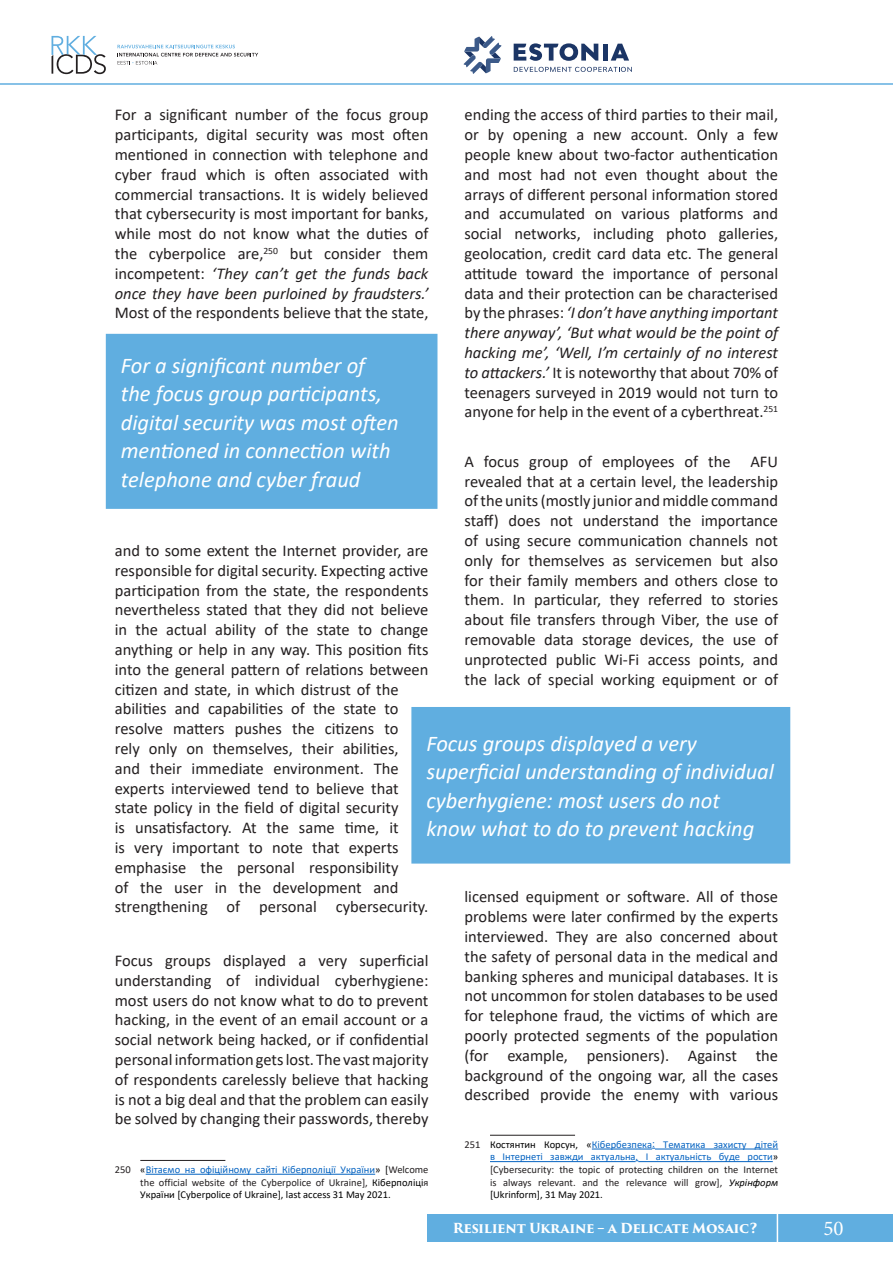
<style>
.page{position:relative;width:893px;height:1263px;background:#fff}
.page>*{position:absolute;margin:0;border:0;box-sizing:border-box;transform-origin:0 0}
.bbox{font:italic 22.5px/28.5px "Calibri";color:#fff}
.t1{font:21px "Minion Pro";color:#fff}
.t2{font:16.5px/19.8px "Calibri";color:#231f20;text-align:justify}
.t3{font:700 13.5px "Trajan Pro 3";letter-spacing:-.03em;color:#fff}
.FOOTnote{font:10.5px/12.6px "Calibri";color:#231f20;text-align:justify}
.FOOTnote-2{font:10.5px/12.6px "Calibri";color:#000;text-align:justify}
.s1{font-style:italic}
.s2{color:#231f20}
.s3{color:#0563c1}
.s4{color:#000}
.s5{font-style:italic;color:#000}
</style>
<div class="page">
<hr style="left:140px;top:1160px;width:85px;height:1px;background:#231f20">
<hr style="left:146px;top:1174px;width:229px;height:1px;background:#0563c1">
<hr style="left:490px;top:1135px;width:85px;height:1px;background:#231f20">
<hr style="left:592px;top:1149px;width:60px;height:1px;background:#0563c1">
<hr style="left:655px;top:1149px;width:123px;height:1px;background:#0563c1">
<hr style="left:490px;top:1161px;width:146px;height:1px;background:#0563c1">
<hr style="left:638px;top:1161px;width:135px;height:1px;background:#0563c1">
<div style="left:113px;top:341px;width:317px;height:160px;background:#60aee0"></div>
<div style="left:106px;top:334px;width:331px;height:175px;border:15px solid #60aee0"></div>
<div style="left:419px;top:714px;width:364px;height:142px;background:#60aee0"></div>
<div style="left:411px;top:707px;width:379px;height:156px;border:15px solid #60aee0"></div>
<hr style="left:0;top:83px;width:893px;height:2px;background:#60aee0">
<svg style="left:463px;top:36px;width:39px;height:38px"></svg>
<div style="left:603px;top:44px;width:5px;height:17px;background:#1b3565"></div>
<svg style="left:611px;top:44px;width:18px;height:17px"></svg>
<svg style="left:514px;top:43px;width:84px;height:18px"></svg>
<svg style="left:514px;top:67px;width:118px;height:5px"></svg>
<svg style="left:52px;top:36px;width:54px;height:38px"></svg>
<svg style="left:117px;top:45px;width:141px;height:20px"></svg>
<div style="left:428px;top:1214px;width:465px;height:28px;background:#60aee0"></div>
<hr style="left:777px;top:1194px;width:1px;height:69px;background:#fff">
<p class="t2" style="left:115px;top:105px;width:315px">For a significant number of the focus group participants, digital security was most often mentioned in connection with telephone and cyber fraud which is often associated with commercial transactions. It is widely believed that cybersecurity is most important for banks, while most do not know what the duties of the cyberpolice are,<sup>250</sup> but consider them incompetent: <span class="s1">‘They can’t get the funds back once they have been purloined by fraudsters.’ </span>Most of the respondents believe that the state,</p>
<p class="t2" style="left:464px;top:105px;width:315px">ending the access of third parties to their mail, or by opening a new account. Only a few people knew about two-factor authentication and most had not even thought about the arrays of different personal information stored and accumulated on various platforms and social networks, including photo galleries, geolocation, credit card data etc. The general attitude toward the importance of personal data and their protection can be characterised by the phrases: <span class="s1">‘I don’t have anything important there anyway’, ‘But what would be the point of hacking me’, ‘Well, I’m certainly of no interest to attackers.’</span> It is noteworthy that about 70% of teenagers surveyed in 2019 would not turn to anyone for help in the event of a cyberthreat.<sup>251</sup></p>
<p class="t2" style="left:464px;top:451px;width:315px">A focus group of employees of the AFU revealed that at a certain level, the leadership of the units (mostly junior and middle command staff) does not understand the importance of using secure communication channels not only for themselves as servicemen but also for their family members and others close to them. In particular, they referred to stories about file transfers through Viber, the use of removable data storage devices, the use of unprotected public Wi-Fi access points, and the lack of special working equipment or of</p>
<p class="bbox" style="left:121px;top:350px;width:279px">For a significant number of the focus group participants, digital security was most often mentioned in connection with telephone and cyber fraud</p>
<p class="t2" style="left:115px;top:540px;width:315px;text-align:left">and to some extent the Internet provider, are responsible for digital security. Expecting active participation from the state, the respondents nevertheless stated that they did not believe in the actual ability of the state to change anything or help in any way. This position fits into the general pattern of relations between citizen and state, in which distrust of the abilities and capabilities of the state to resolve matters pushes the citizens to<br>rely only on themselves, their abilities,<br>and their immediate environment. The experts interviewed tend to believe that state policy in the field of digital security<br>is unsatisfactory. At the same time, it<br>is very important to note that experts emphasise the personal responsibility<br>of the user in the development and strengthening of personal cybersecurity.</p>
<p class="t2" style="left:115px;top:950px;width:315px">Focus groups displayed a very superficial understanding of individual cyberhygiene: most users do not know what to do to prevent hacking, in the event of an email account or a social network being hacked, or if confidential personal information gets lost. The vast majority of respondents carelessly believe that hacking is not a big deal and that the problem can easily be solved by changing their passwords, thereby</p>
<p class="FOOTnote-2" style="left:140px;top:1163px;width:290px;text-indent:-26px"><span class="s2">250</span> «<span class="s3">Вітаємо на офіційному сайті Кіберполіції України</span>» [<span class="s2">Welcome the official website of the Cyberpolice of Ukraine],</span> Кіберполіці<span class="s2">я </span>України [Cyberpolice of Ukraine], last access 31 May 2021.</p>
<p class="bbox" style="left:426px;top:728px;width:349px">Focus groups displayed a very superficial understanding of individual cyberhygiene: most users do not know what to do to prevent hacking</p>
<p class="t2" style="left:464px;top:886px;width:315px">licensed equipment or software. All of those problems were later confirmed by the experts interviewed. They are also concerned about the safety of personal data in the medical and banking spheres and municipal databases. It is not uncommon for stolen databases to be used for telephone fraud, the victims of which are poorly protected segments of the population (for example, pensioners). Against the background of the ongoing war, all the cases described provide the enemy with various</p>
<p class="FOOTnote" style="left:490px;top:1138px;width:290px;text-indent:-26px">251 <span class="s4">Костянтин Корсун, «</span><span class="s3">Кібербезпека: Тематика захисту дітей в Інтернеті завжди актуальна. І актуальність буде рости</span><span class="s4">» </span>[Cybersecurity: the topic of protecting children on the Internet is always relevant. and the relevance will grow], <span class="s5">Укрінформ </span><span class="s4">[Ukrinform], 31 May 2021.</span></p>
<p class="t3" style="left:453px;top:1218px;width:306px">Resilient Ukraine – a Delicate Mosaic?</p>
<p class="t1" style="left:823px;top:1214px;width:22px">50</p>
</div>
